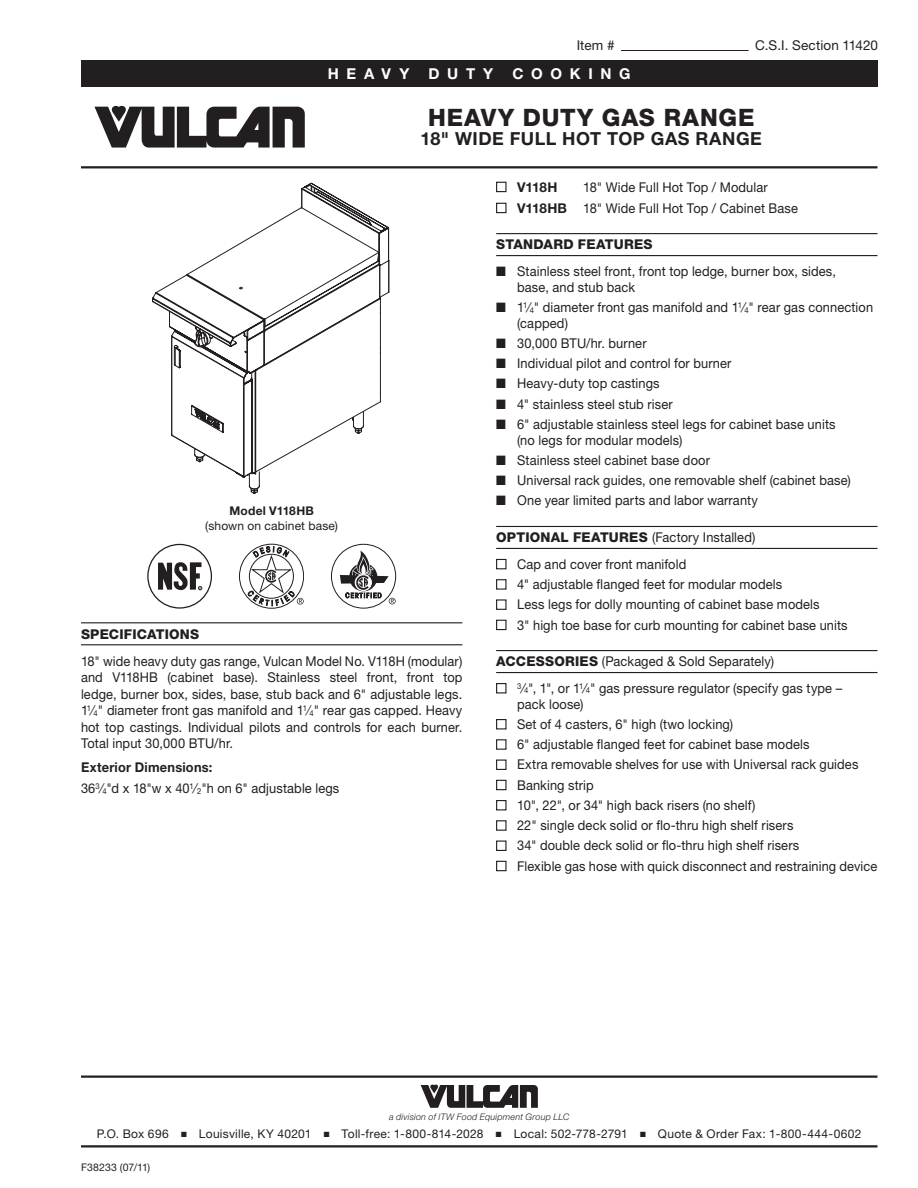
<style>
.page{position:relative;width:918px;height:1188px;background:#fff}
.page>*{position:absolute;margin:0;border:0;box-sizing:border-box;transform-origin:0 0}
.t1{font:800 24px "Helvetica Neue LT Std";letter-spacing:.035em;color:#231f20}
.Title_Sub_1{font:700 18px "Helvetica Neue LT Std";letter-spacing:.025em;color:#231f20}
.mstrPg_ProductLine{font:700 15px "Helvetica Neue LT Std";letter-spacing:.51em;color:#fff}
.Bullet_Open{font:13.5px/15.8px "Helvetica Neue LT Std";letter-spacing:.01em;color:#231f20;scale:.95 1}
.Bullet_Solid{font:13.5px/15.8px "Helvetica Neue LT Std";letter-spacing:.01em;color:#231f20;scale:.95 1}
.Body_1_Align-Justify{font:13.5px/16.5px "Helvetica Neue LT Std";letter-spacing:.01em;color:#231f20;text-align:justify;scale:.95 1}
.Bullet_Open_End{font:13.5px "Helvetica Neue LT Std";letter-spacing:.01em;color:#231f20;scale:.95 1}
.Sub_Head_1{font:13.5px "Helvetica Neue LT Std";letter-spacing:.01em;color:#231f20;scale:.95 1}
.Bullet_Solid_End{font:13.5px "Helvetica Neue LT Std";letter-spacing:.01em;color:#231f20;scale:.95 1}
.Sub_Head_1-2{font:800 13.5px "Helvetica Neue LT Std";letter-spacing:.015em;color:#231f20}
.mstrPg_csiSec{font:13.5px "Helvetica Neue LT Std";letter-spacing:.005em;color:#231f20}
.Body_1_Align-Justify-2{font:700 13.5px "Helvetica Neue LT Std";letter-spacing:.02em;color:#231f20;scale:.95 1}
.Bullet_Open-2{font:700 13.5px "Helvetica Neue LT Std";letter-spacing:-.01em;color:#231f20}
.mstrPg_Address{font:12px "Helvetica Neue LT Std";letter-spacing:.025em;color:#231f20}
.Note-Image{font:12px/15px "Helvetica Neue LT Std";letter-spacing:.015em;color:#231f20;text-align:center}
.mstrPg_FormNum{font:10.5px "Helvetica Neue LT Std";letter-spacing:.005em;color:#231f20}
.mstrPg_divITW{font:italic 300 9px "Helvetica Neue LT Std";letter-spacing:.02em;color:#231f20}
.s1{font-weight:700}
.s2{font-size:8.1px}
.s3{font-weight:800}
</style>
<div class="page">
<div style="left:81px;top:60px;width:796px;height:27px;background:#231f20"></div>
<hr style="left:81px;top:1076px;width:797px;height:2px;background:#231f20">
<svg style="left:421px;top:1085px;width:117px;height:23px"></svg>
<hr style="left:81px;top:1145px;width:797px;height:3px;background:#231f20">
<svg style="left:94px;top:106px;width:211px;height:42px"></svg>
<hr style="left:81px;top:166px;width:797px;height:2px;background:#231f20">
<hr style="left:621px;top:50px;width:128px;height:1px;background:#231f20">
<hr style="left:496px;top:233px;width:381px;height:1px;background:#231f20">
<hr style="left:496px;top:255px;width:381px;height:1px;background:#231f20">
<hr style="left:496px;top:526px;width:381px;height:1px;background:#231f20">
<hr style="left:496px;top:548px;width:381px;height:1px;background:#231f20">
<hr style="left:496px;top:650px;width:381px;height:1px;background:#231f20">
<hr style="left:496px;top:672px;width:381px;height:1px;background:#231f20">
<div style="left:496px;top:182px;width:11px;height:10px;border:1px solid #231f20"></div>
<div style="left:496px;top:203px;width:11px;height:10px;border:1px solid #231f20"></div>
<div style="left:496px;top:559px;width:11px;height:10px;border:1px solid #231f20"></div>
<div style="left:496px;top:579px;width:11px;height:11px;border:1px solid #231f20"></div>
<div style="left:496px;top:599px;width:11px;height:11px;border:1px solid #231f20"></div>
<div style="left:496px;top:620px;width:11px;height:10px;border:1px solid #231f20"></div>
<div style="left:496px;top:683px;width:11px;height:10px;border:1px solid #231f20"></div>
<div style="left:496px;top:719px;width:11px;height:10px;border:1px solid #231f20"></div>
<div style="left:496px;top:739px;width:11px;height:11px;border:1px solid #231f20"></div>
<div style="left:496px;top:760px;width:11px;height:10px;border:1px solid #231f20"></div>
<div style="left:496px;top:780px;width:11px;height:10px;border:1px solid #231f20"></div>
<div style="left:496px;top:800px;width:11px;height:10px;border:1px solid #231f20"></div>
<div style="left:496px;top:820px;width:11px;height:11px;border:1px solid #231f20"></div>
<div style="left:496px;top:841px;width:11px;height:10px;border:1px solid #231f20"></div>
<div style="left:496px;top:861px;width:11px;height:10px;border:1px solid #231f20"></div>
<hr style="left:81px;top:622px;width:381px;height:1px;background:#231f20">
<hr style="left:81px;top:644px;width:381px;height:1px;background:#231f20">
<svg style="left:239px;top:544px;width:65px;height:65px"></svg>
<div style="left:331px;top:544px;width:65px;height:65px;border:1px solid #231f20;border-radius:50%"></div>
<svg style="left:340px;top:551px;width:56px;height:53px"></svg>
<div style="left:147px;top:544px;width:65px;height:65px;border:1px solid #231f20;border-radius:50%"></div>
<svg style="left:158px;top:562px;width:44px;height:28px"></svg>
<svg style="left:152px;top:183px;width:237px;height:309px"></svg>
<p class="mstrPg_csiSec" style="left:577px;top:37px;width:39px">Item #</p>
<p class="mstrPg_csiSec" style="left:755px;top:37px;width:124px">C.S.I. Section 11420</p>
<p class="mstrPg_ProductLine" style="left:328px;top:64px;width:83px">HEAVY</p>
<p class="mstrPg_ProductLine" style="left:429px;top:64px;width:66px">DUTY</p>
<p class="mstrPg_ProductLine" style="left:512px;top:64px;width:120px">COOKING</p>
<p class="t1" style="left:428px;top:103px;width:328px">HEAVY DUTY GAS RANGE</p>
<p class="Title_Sub_1" style="left:421px;top:128px;width:343px">18" WIDE FULL HOT TOP GAS RANGE</p>
<p class="Note-Image" style="left:205px;top:503px;width:134px"><span class="s1">Model V118HB<br></span>(shown on cabinet base)</p>
<p class="Sub_Head_1-2" style="left:81px;top:626px;width:120px">SPECIFICATIONS</p>
<p class="Body_1_Align-Justify" style="left:81px;top:653px;width:403px">18" wide heavy duty gas range, Vulcan Model No. V118H (modular) and V118HB (cabinet base). Stainless steel front, front top ledge, burner box, sides, base, stub back and 6" adjustable legs.<br>1<sup>1</sup>⁄<span class="s2">4</span>" diameter front gas manifold and 1<sup>1</sup>⁄<span class="s2">4</span>" rear gas capped. Heavy hot top castings. Individual pilots and controls for each burner.<br>Total input 30,000 BTU/hr.</p>
<p class="Body_1_Align-Justify-2" style="left:81px;top:759px;width:140px">Exterior Dimensions:</p>
<p class="Body_1_Align-Justify" style="left:81px;top:780px;width:273px">36<sup>3</sup>⁄<span class="s2">4</span>"d x 18"w x 40<sup>1</sup>⁄<span class="s2">2</span>"h on 6" adjustable legs</p>
<p class="Bullet_Open-2" style="left:517px;top:178px;width:42px">V118H</p>
<p class="Bullet_Open" style="left:583px;top:179px;width:196px">18" Wide Full Hot Top / Modular</p>
<p class="Bullet_Open_End" style="left:517px;top:200px;width:297px"><span class="s1">V118HB</span> 18" Wide Full Hot Top / Cabinet Base</p>
<p class="Sub_Head_1-2" style="left:496px;top:237px;width:158px">STANDARD FEATURES</p>
<p class="Bullet_Solid" style="left:517px;top:263px;width:337px;text-indent:-21px">■ Stainless steel front, front top ledge, burner box, sides, base, and stub back</p>
<p class="Bullet_Solid" style="left:517px;top:299px;width:376px;text-indent:-21px">■ 1<sup>1</sup>⁄<span class="s2">4</span>" diameter front gas manifold and 1<sup>1</sup>⁄<span class="s2">4</span>" rear gas connection (capped)</p>
<p class="Bullet_Solid" style="left:496px;top:335px;width:160px">■ 30,000 BTU/hr. burner</p>
<p class="Bullet_Solid" style="left:496px;top:355px;width:249px">■ Individual pilot and control for burner</p>
<p class="Bullet_Solid" style="left:496px;top:376px;width:174px">■ Heavy-duty top castings</p>
<p class="Bullet_Solid" style="left:496px;top:396px;width:187px">■ 4" stainless steel stub riser</p>
<p class="Bullet_Solid" style="left:517px;top:416px;width:337px;text-indent:-21px">■ 6" adjustable stainless steel legs for cabinet base units (no legs for modular models)</p>
<p class="Bullet_Solid" style="left:496px;top:452px;width:227px">■ Stainless steel cabinet base door</p>
<p class="Bullet_Solid" style="left:496px;top:472px;width:375px">■ Universal rack guides, one removable shelf (cabinet base)</p>
<p class="Bullet_Solid_End" style="left:496px;top:493px;width:277px">■ One year limited parts and labor warranty</p>
<p class="Sub_Head_1" style="left:496px;top:529px;width:274px"><span class="s3">OPTIONAL FEATURES</span> (Factory Installed)</p>
<p class="Bullet_Open" style="left:517px;top:556px;width:180px">Cap and cover front manifold</p>
<p class="Bullet_Open" style="left:517px;top:576px;width:280px">4" adjustable flanged feet for modular models</p>
<p class="Bullet_Open" style="left:517px;top:596px;width:320px">Less legs for dolly mounting of cabinet base models</p>
<p class="Bullet_Open_End" style="left:517px;top:617px;width:349px">3" high toe base for curb mounting for cabinet base units</p>
<p class="Sub_Head_1" style="left:496px;top:654px;width:294px"><span class="s3">ACCESSORIES</span> (Packaged &amp; Sold Separately)</p>
<p class="Bullet_Open" style="left:517px;top:680px;width:344px"><sup>3</sup>⁄<span class="s2">4</span>", 1", or 1<sup>1</sup>⁄<span class="s2">4</span>" gas pressure regulator (specify gas type – pack loose)</p>
<p class="Bullet_Open" style="left:517px;top:716px;width:229px">Set of 4 casters, 6" high (two locking)</p>
<p class="Bullet_Open" style="left:517px;top:736px;width:309px">6" adjustable flanged feet for cabinet base models</p>
<p class="Bullet_Open" style="left:517px;top:757px;width:361px">Extra removable shelves for use with Universal rack guides</p>
<p class="Bullet_Open" style="left:517px;top:777px;width:82px">Banking strip</p>
<p class="Bullet_Open" style="left:517px;top:797px;width:252px">10", 22", or 34" high back risers (no shelf)</p>
<p class="Bullet_Open" style="left:517px;top:817px;width:292px">22" single deck solid or flo-thru high shelf risers</p>
<p class="Bullet_Open" style="left:517px;top:838px;width:299px">34" double deck solid or flo-thru high shelf risers</p>
<p class="Bullet_Open_End" style="left:517px;top:858px;width:381px">Flexible gas hose with quick disconnect and restraining device</p>
<p class="mstrPg_divITW" style="left:389px;top:1111px;width:182px">a division of ITW Food Equipment Group LLC</p>
<p class="mstrPg_Address" style="left:97px;top:1127px;width:766px">P.O. Box 696 ■ Louisville, KY 40201 ■ Toll-free: 1-800-814-2028 ■ Local: 502-778-2791 ■ Quote &amp; Order Fax: 1-800-444-0602</p>
<p class="mstrPg_FormNum" style="left:81px;top:1161px;width:71px">F38233 (07/11)</p>
</div>
